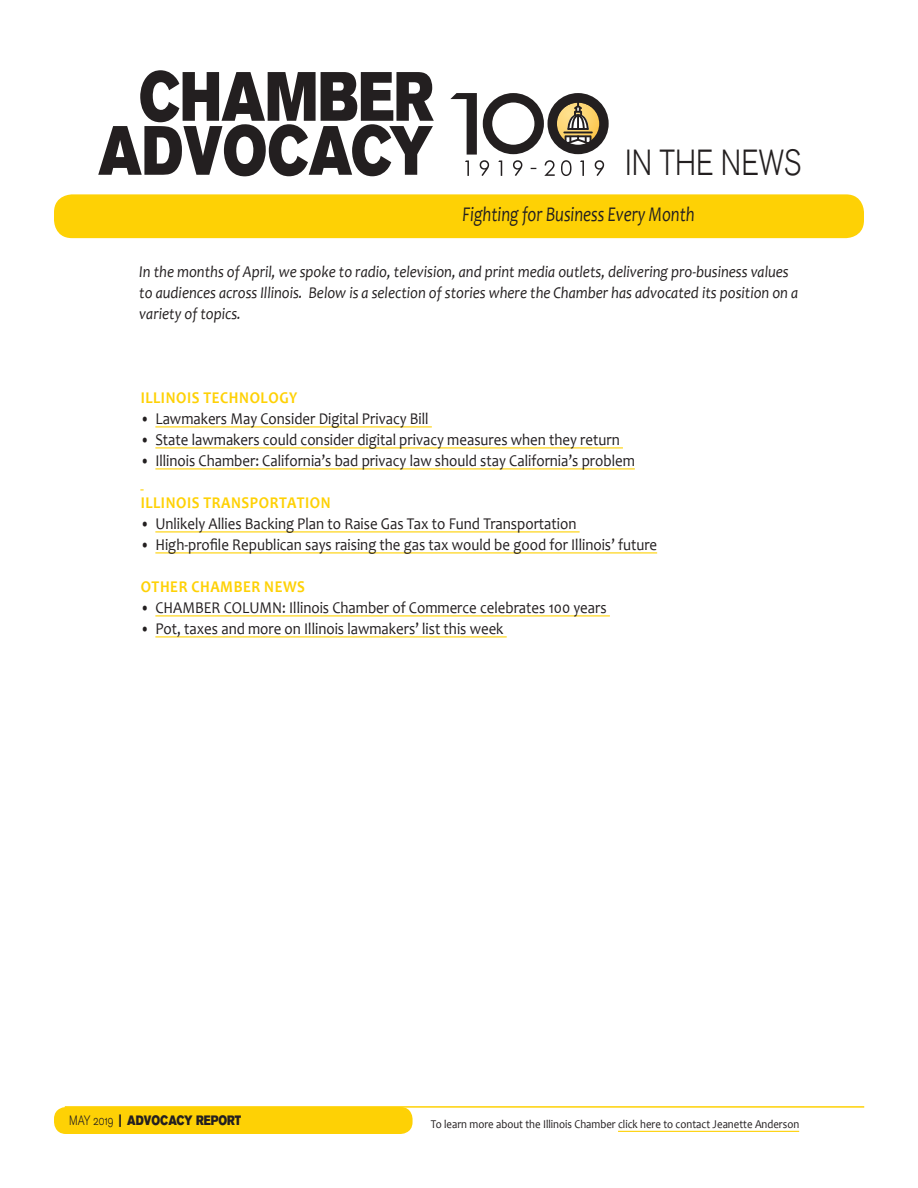
<style>
.page{position:relative;width:918px;height:1188px;background:#fff}
.page>*{position:absolute;margin:0;border:0;box-sizing:border-box;transform-origin:0 0}
.t1{font:69px "Akzidenz Grotesk BQ Super";color:#231f20;scale:.8 1}
.t2{font:36px "Akzidenz Grotesk BQ Light Os F";color:#231f20;scale:.8 1}
.t3{font:italic 21px "Candara";color:#231f20;scale:.8 1}
.t4{font:16.5px "Candara";color:#231f20;scale:.9 1}
.t5{font:italic 16.5px/21px "Candara";color:#231f20;scale:.9 1}
.t6{font:700 16.5px "Candara";letter-spacing:.04em;color:#fed105;scale:.9 1}
.t7{font:13.5px "Akzidenz Grotesk BQ Super";color:#231f20;scale:.8 1}
.Advocacy-text{font:12px "Candara";color:#231f20;scale:.9 1}
.s1{font-size:15.75px}
.s2{font-family:"Akzidenz Grotesk BQ Light Os F"}
</style>
<div class="page">
<div style="left:54px;top:1107px;width:359px;height:27px;background:#fed105;border-radius:12px"></div>
<hr style="left:618px;top:1131px;width:181px;height:1px;background:#fed105">
<hr style="left:65px;top:1106px;width:799px;height:2px;background:#fed105">
<div style="left:54px;top:194px;width:810px;height:44px;background:#fed105;border-radius:18px"></div>
<div style="left:548px;top:93px;width:61px;height:61px;border:9px solid #231f20;border-radius:50%"></div>
<svg style="left:450px;top:93px;width:154px;height:83px"></svg>
<hr style="left:155px;top:426px;width:277px;height:1px;background:#fed105">
<hr style="left:155px;top:447px;width:468px;height:1px;background:#fed105">
<hr style="left:155px;top:468px;width:480px;height:1px;background:#fed105">
<hr style="left:155px;top:531px;width:425px;height:1px;background:#fed105">
<hr style="left:155px;top:552px;width:502px;height:1px;background:#fed105">
<hr style="left:155px;top:615px;width:455px;height:1px;background:#fed105">
<hr style="left:155px;top:636px;width:352px;height:1px;background:#fed105">
<p class="t1" style="left:139px;top:57px;width:369px">CHAMBER</p>
<p class="t1" style="left:98px;top:111px;width:420px">ADVOCACY</p>
<p class="t2" style="left:625px;top:143px;width:222px">IN THE NEWS</p>
<p class="t3" style="left:463px;top:201px;width:292px">Fighting for Business Every Month</p>
<p class="t5" style="left:139px;top:261px;width:734px">In the months of April, we spoke to radio, television, and print media outlets, delivering pro-business values to audiences across Illinois. Below is a selection of stories where the Chamber has advocated its position on a variety of topics.</p>
<p class="t6" style="left:141px;top:387px;width:176px">ILLINOIS TECHNOLOGY</p>
<p class="t4" style="left:140px;top:408px;width:322px"><span class="s1">•</span> Lawmakers May Consider Digital Privacy Bill</p>
<p class="t4" style="left:140px;top:429px;width:534px"><span class="s1">•</span> State lawmakers could consider digital privacy measures when they return</p>
<p class="t4" style="left:140px;top:450px;width:551px"><span class="s1">•</span> Illinois Chamber: California’s bad privacy law should stay California’s problem</p>
<p class="t6" style="left:141px;top:492px;width:213px">ILLINOIS TRANSPORTATION</p>
<p class="t4" style="left:140px;top:513px;width:486px"><span class="s1">•</span> Unlikely Allies Backing Plan to Raise Gas Tax to Fund Transportation</p>
<p class="t4" style="left:140px;top:534px;width:576px"><span class="s1">•</span> High-profile Republican says raising the gas tax would be good for Illinois’ future</p>
<p class="t6" style="left:141px;top:576px;width:184px">OTHER CHAMBER NEWS</p>
<p class="t4" style="left:140px;top:597px;width:520px"><span class="s1">•</span> CHAMBER COLUMN: Illinois Chamber of Commerce celebrates 100 years</p>
<p class="t4" style="left:140px;top:618px;width:405px"><span class="s1">•</span> Pot, taxes and more on Illinois lawmakers’ list this week</p>
<p class="t7" style="left:69px;top:1113px;width:216px"><span class="s2">MAY 2019</span> | ADVOCACY REPORT</p>
<p class="Advocacy-text" style="left:431px;top:1117px;width:411px">To learn more about the Illinois Chamber click here to contact Jeanette Anderson</p>
</div>
